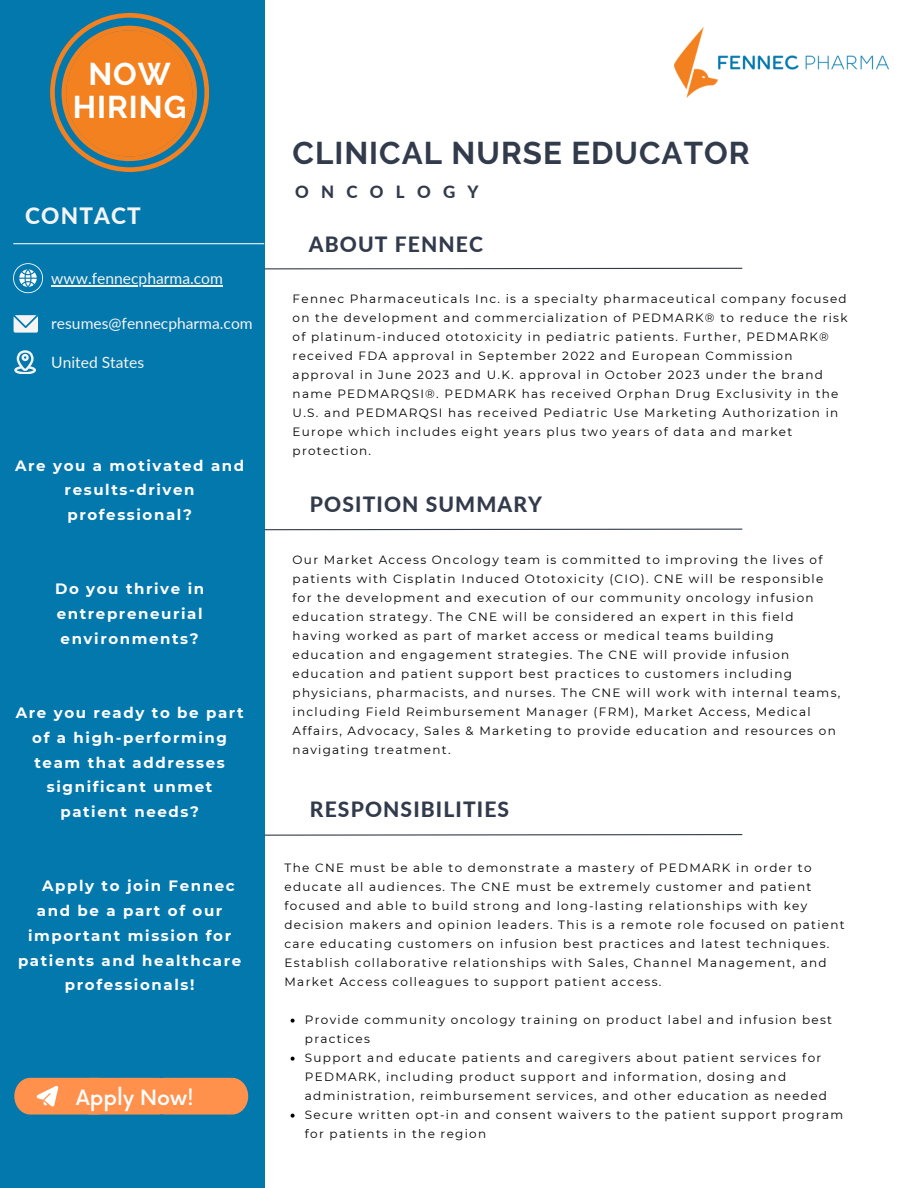
<style>
.page{position:relative;width:918px;height:1188px;background:#fff}
.page>*{position:absolute;margin:0;border:0;box-sizing:border-box;transform-origin:0 0}
.t1{font:700 31.35px "Raleway";letter-spacing:.03em;color:#323b4c}
.t2{font:700 31.35px/32.7px "Raleway";letter-spacing:.03em;color:#fff;text-align:center}
.t3{font:800 22.5px "Lato";letter-spacing:.055em;color:#f4f4f4}
.t4{font:800 21px "Lato";letter-spacing:.055em;color:#323b4c}
.t5{font:500 20.55px "Now";color:#fff}
.t6{font:800 16.95px "Lato";letter-spacing:.725em;color:#323b4c}
.t7{font:15.6px "Lato";color:#f4f4f4}
.t8{font:700 15px/24.8px "Montserrat";letter-spacing:.105em;color:#fff;text-align:center}
.t9{font:12px/19px "Montserrat";letter-spacing:.105em;color:#000}
</style>
<div class="page">
<div style="left:0;top:0;width:264px;height:1188px;background:#0378ad"></div>
<svg style="left:264px;top:267px;width:479px;height:3px"></svg>
<hr style="left:14px;top:243px;width:250px;height:1px;background:#f4f4f4">
<svg style="left:14px;top:315px;width:24px;height:18px"></svg>
<svg style="left:14px;top:350px;width:22px;height:24px"></svg>
<hr style="left:51px;top:285px;width:172px;height:1px;background:#f4f4f4">
<svg style="left:13px;top:263px;width:30px;height:30px"></svg>
<svg style="left:50px;top:13px;width:159px;height:159px"></svg>
<img style="left:674px;top:28px;width:214px;height:69px">
<svg style="left:264px;top:528px;width:479px;height:3px"></svg>
<svg style="left:14px;top:1078px;width:234px;height:37px;background:#f49255"></svg>
<svg style="left:291px;top:1019px;width:4px;height:4px"></svg>
<svg style="left:291px;top:1057px;width:4px;height:4px"></svg>
<svg style="left:291px;top:1114px;width:4px;height:4px"></svg>
<svg style="left:264px;top:833px;width:479px;height:3px"></svg>
<h5 class="t2" style="left:73px;top:58px;width:115px">NOW<br>HIRING</h5>
<p class="t3" style="left:25px;top:202px;width:117px">CONTACT</p>
<p class="t7" style="left:51px;top:268px;width:173px">www.fennecpharma.com</p>
<h5 class="t7" style="left:51px;top:314px;width:203px">resumes@fennecpharma.com</h5>
<p class="t7" style="left:51px;top:353px;width:94px">United States</p>
<p class="t8" style="left:15px;top:453px;width:231px">Are you a motivated and results-driven professional?</p>
<p class="t8" style="left:55px;top:577px;width:151px;text-align:justify">Do you thrive in entrepreneurial environments?</p>
<p class="t8" style="left:16px;top:700px;width:229px">Are you ready to be part of a high-performing team that addresses significant unmet patient needs?</p>
<h1 class="t8" style="left:42px;top:874px;width:194px">Apply to join Fennec</h1>
<h1 class="t8" style="left:37px;top:898px;width:187px">and be a part of our</h1>
<h1 class="t8" style="left:28px;top:923px;width:205px">important mission for</h1>
<h1 class="t8" style="left:18px;top:948px;width:225px">patients and healthcare</h1>
<h1 class="t8" style="left:65px;top:973px;width:131px">professionals!</h1>
<h4 class="t5" style="left:76px;top:1087px;width:119px">Apply Now!</h4>
<h1 class="t1" style="left:293px;top:135px;width:458px">CLINICAL NURSE EDUCATOR</h1>
<p class="t6" style="left:295px;top:182px;width:185px">ONCOLOGY</p>
<h2 class="t4" style="left:309px;top:231px;width:176px">ABOUT FENNEC</h2>
<p class="t9" style="left:293px;top:290px;width:557px">Fennec Pharmaceuticals Inc. is a specialty pharmaceutical company focused on the development and commercialization of PEDMARK® to reduce the risk of platinum-induced ototoxicity in pediatric patients. Further, PEDMARK® received FDA approval in September 2022 and European Commission approval in June 2023 and U.K. approval in October 2023 under the brand name PEDMARQSI®. PEDMARK has received Orphan Drug Exclusivity in the U.S. and PEDMARQSI has received Pediatric Use Marketing Authorization in Europe which includes eight years plus two years of data and market protection.</p>
<h6 class="t4" style="left:310px;top:491px;width:234px">POSITION SUMMARY</h6>
<h5 class="t9" style="left:293px;top:550px;width:549px">Our Market Access Oncology team is committed to improving the lives of patients with Cisplatin Induced Ototoxicity (CIO). CNE will be responsible for the development and execution of our community oncology infusion education strategy. The CNE will be considered an expert in this field having worked as part of market access or medical teams building education and engagement strategies. The CNE will provide infusion education and patient support best practices to customers including physicians, pharmacists, and nurses. The CNE will work with internal teams, including Field Reimbursement Manager (FRM), Market Access, Medical Affairs, Advocacy, Sales &amp; Marketing to provide education and resources on navigating treatment.</h5>
<h2 class="t4" style="left:310px;top:796px;width:201px">RESPONSIBILITIES</h2>
<h2 class="t9" style="left:285px;top:858px;width:562px">The CNE must be able to demonstrate a mastery of PEDMARK in order to educate all audiences. The CNE must be extremely customer and patient focused and able to build strong and long-lasting relationships with key decision makers and opinion leaders. This is a remote role focused on patient care educating customers on infusion best practices and latest techniques.<br>Establish collaborative relationships with Sales, Channel Management, and Market Access colleagues to support patient access.</h2>
<p class="t9" style="left:305px;top:1010px;width:529px">Provide community oncology training on product label and infusion best practices</p>
<h2 class="t9" style="left:305px;top:1048px;width:524px">Support and educate patients and caregivers about patient services for<br>PEDMARK, including product support and information, dosing and administration, reimbursement services, and other education as needed</h2>
<p class="t9" style="left:305px;top:1105px;width:540px">Secure written opt-in and consent waivers to the patient support program for patients in the region</p>
</div>
